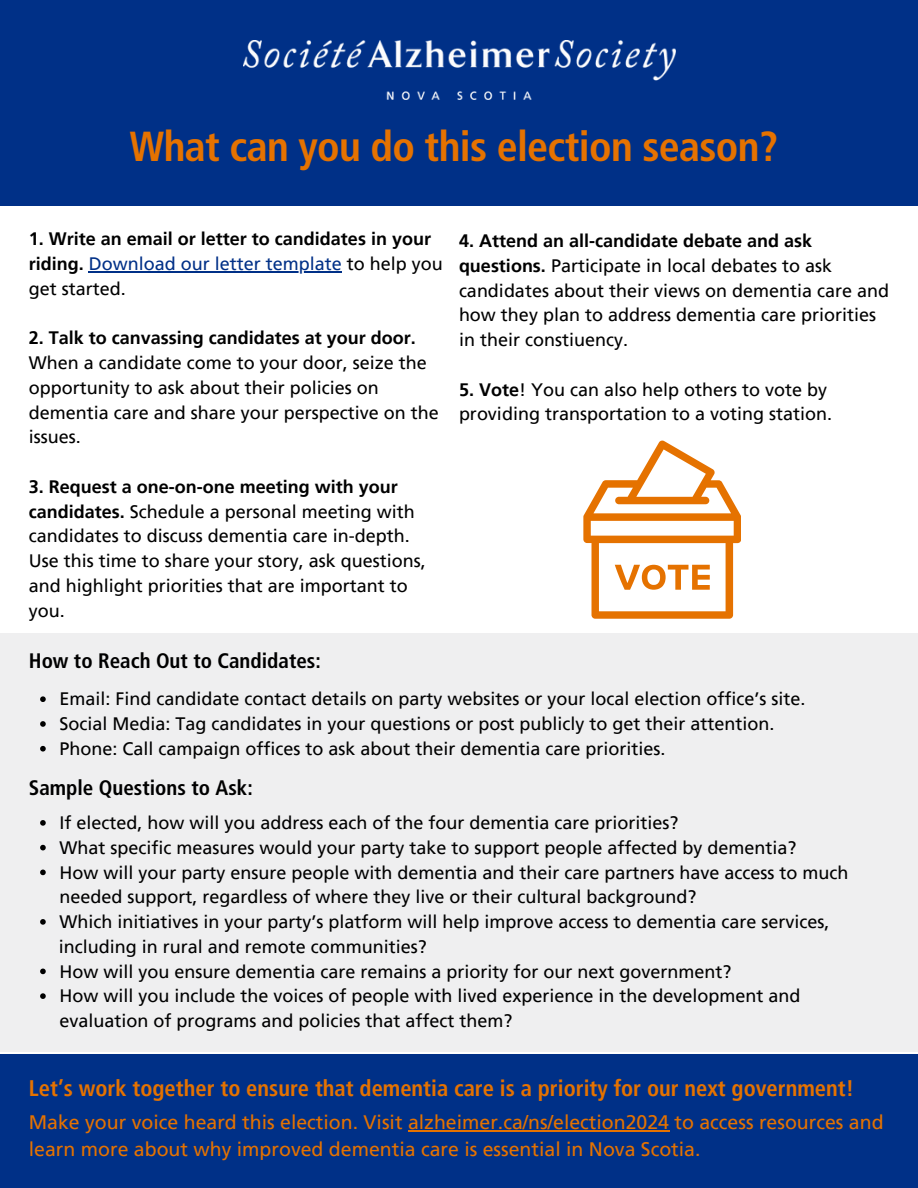
<style>
.page{position:relative;width:918px;height:1188px;background:#fff}
.page>*{position:absolute;margin:0;border:0;box-sizing:border-box;transform-origin:0 0}
.t1{font:42px "Frutiger LT 67 Bd Cn";letter-spacing:-.015em;color:#e57200}
.t2{font:700 condensed 22.5px "Frutiger LT Pro";color:#e57200}
.t3{font:21px "Frutiger LT 67 Bd Cn";color:#000}
.t4{font:19.5px/27px "Frutiger LT Pro";color:#e57200}
.t5{font:18px/24.8px "Frutiger LT Pro";color:#000}
.t6{font:700 18px/24.8px "Frutiger LT Pro";color:#000}
.s1{font-weight:400;color:#003087}
.s2{font-weight:400}
.s3{font-weight:700}
</style>
<div class="page">
<div style="left:0;top:0;width:918px;height:206px;background:#003087"></div>
<div style="left:0;top:1055px;width:918px;height:133px;background:#003087"></div>
<div style="left:0;top:633px;width:918px;height:419px;background:#efeff0"></div>
<img style="left:243px;top:41px;width:432px;height:58px">
<svg style="left:583px;top:440px;width:158px;height:179px"></svg>
<hr style="left:89px;top:271px;width:253px;height:1px;background:#003087">
<svg style="left:40px;top:696px;width:6px;height:6px"></svg>
<svg style="left:40px;top:721px;width:6px;height:6px"></svg>
<svg style="left:40px;top:746px;width:6px;height:6px"></svg>
<svg style="left:40px;top:820px;width:6px;height:6px"></svg>
<svg style="left:40px;top:845px;width:6px;height:5px"></svg>
<svg style="left:40px;top:870px;width:6px;height:5px"></svg>
<svg style="left:40px;top:919px;width:6px;height:6px"></svg>
<svg style="left:40px;top:969px;width:6px;height:5px"></svg>
<svg style="left:40px;top:993px;width:6px;height:6px"></svg>
<hr style="left:408px;top:1130px;width:261px;height:1px;background:#e57200">
<p class="t1" style="left:130px;top:127px;width:650px">What can you do this election season?</p>
<h1 class="t6" style="left:29px;top:227px;width:416px">1. Write an email or letter to candidates in your riding. <span class="s1">Download our letter template</span> <span class="s2">to help you</span></h1>
<p class="t5" style="left:29px;top:276px;width:99px">get started.</p>
<p class="t5" style="left:29px;top:326px;width:400px"><span class="s3">2. Talk to canvassing candidates at your door.<br></span>When a candidate come to your door, seize the opportunity to ask about their policies on</p>
<p class="t5" style="left:29px;top:400px;width:412px">dementia care and share your perspective on the issues.</p>
<p class="t6" style="left:29px;top:474px;width:388px">3. Request a one-on-one meeting with your candidates. <span class="s2">Schedule a personal meeting with</span></p>
<p class="t5" style="left:29px;top:524px;width:399px">candidates to discuss dementia care in-depth.<br>Use this time to share your story, ask questions, and highlight priorities that are important to you.</p>
<p class="t3" style="left:29px;top:652px;width:294px">How to Reach Out to Candidates:</p>
<p class="t5" style="left:459px;top:228px;width:432px"><span class="s3">4. Attend an all-candidate debate and ask questions.</span> Participate in local debates to ask candidates about their views on dementia care and how they plan to address dementia care priorities in their constiuency.</p>
<p class="t5" style="left:459px;top:377px;width:375px"><span class="s3">5. Vote</span>! You can also help others to vote by providing transportation to a voting station.</p>
<h2 class="t5" style="left:59px;top:687px;width:748px">Email: Find candidate contact details on party websites or your local election office’s site.</h2>
<p class="t5" style="left:59px;top:711px;width:717px">Social Media: Tag candidates in your questions or post publicly to get their attention.</p>
<p class="t5" style="left:59px;top:736px;width:608px">Phone: Call campaign offices to ask about their dementia care priorities.</p>
<p class="t3" style="left:29px;top:779px;width:225px">Sample Questions to Ask:</p>
<h2 class="t5" style="left:59px;top:810px;width:621px">If elected, how will you address each of the four dementia care priorities?</h2>
<p class="t5" style="left:59px;top:835px;width:739px">What specific measures would your party take to support people affected by dementia?</p>
<p class="t5" style="left:59px;top:860px;width:791px">How will your party ensure people with dementia and their care partners have access to much needed support, regardless of where they live or their cultural background?</p>
<p class="t5" style="left:59px;top:909px;width:772px">Which initiatives in your party’s platform will help improve access to dementia care services,</p>
<p class="t5" style="left:59px;top:934px;width:370px">including in rural and remote communities?</p>
<p class="t5" style="left:59px;top:959px;width:674px">How will you ensure dementia care remains a priority for our next government?</p>
<p class="t5" style="left:59px;top:984px;width:743px">How will you include the voices of people with lived experience in the development and evaluation of programs and policies that affect them?</p>
<p class="t2" style="left:29px;top:1074px;width:827px">Let’s work together to ensure that dementia care is a priority for our next government!</p>
<h2 class="t4" style="left:29px;top:1109px;width:856px">Make your voice heard this election. Visit alzheimer.ca/ns/election2024 to access resources and learn more about why improved dementia care is essential in Nova Scotia.</h2>
</div>
